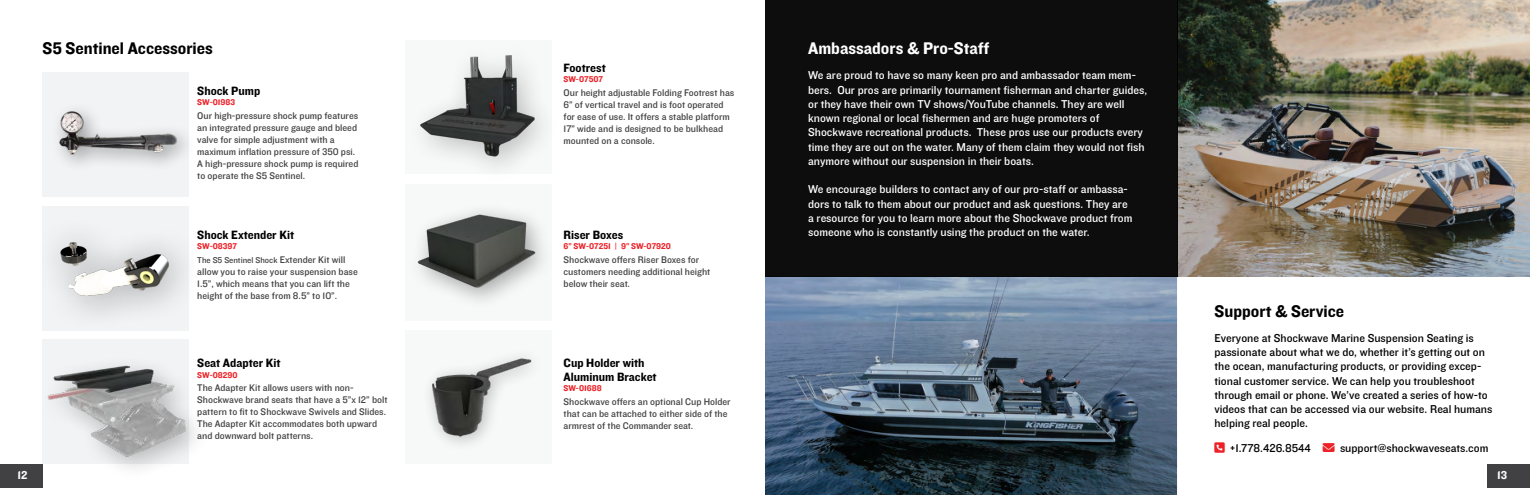
<style>
.page{position:relative;width:1530px;height:495px;background:#fff}
.page>*{position:absolute;margin:0;border:0;box-sizing:border-box;transform-origin:0 0}
.t1{font:17.5px "Knockout HTF51 Middleweight";color:#000}
.t2{font:17.5px "Knockout HTF51 Middleweight";color:#fff}
.t3{font:12.5px/13.8px "Knockout HTF51 Middleweight";color:#000}
.t4{font:11.88px/14.2px "Knockout HTF31 Junior Middlewt";color:#fff}
.t5{font:11.88px/14.2px "Knockout HTF31 Junior Middlewt";color:#000}
.t6{font:11.88px "Knockout HTF51 Middleweight";color:#fff}
.t7{font:10px/12px "Knockout HTF31 Junior Middlewt";color:#414042}
.t8{font:8.75px "Knockout HTF51 Middleweight";color:#ed2127}
.t9{font:8.75px "Knockout HTF31 Junior Middlewt";color:#414042}
.s1{font-size:10px}
.s2{color:#ed2127}
</style>
<div class="page">
<div style="left:405px;top:331px;width:147px;height:133px;background:#f1f3f4"></div>
<div style="left:43px;top:72px;width:146px;height:124px;background:#f1f3f4"></div>
<div style="left:43px;top:206px;width:146px;height:124px;background:#f1f3f4"></div>
<div style="left:43px;top:340px;width:146px;height:124px;background:#f1f3f4"></div>
<div style="left:406px;top:184px;width:146px;height:137px;background:#f1f3f4"></div>
<div style="left:403px;top:38px;width:159px;height:147px;background:#f7f8f8"></div>
<img style="left:420px;top:55px;width:120px;height:106px">
<div style="left:406px;top:201px;width:151px;height:109px;background:#f7f8f8"></div>
<img style="left:417px;top:211px;width:124px;height:82px">
<div style="left:420px;top:347px;width:127px;height:106px;background:#f7f8f8"></div>
<img style="left:430px;top:358px;width:102px;height:82px">
<div style="left:33px;top:215px;width:171px;height:117px;background:#000;opacity:.35"></div>
<img style="left:57px;top:229px;width:117px;height:78px">
<div style="left:49px;top:101px;width:148px;height:74px;background:#000;opacity:.35"></div>
<img style="left:50px;top:108px;width:131px;height:52px">
<div style="left:36px;top:353px;width:175px;height:129px;background:#000;opacity:.25"></div>
<img style="left:46px;top:353px;width:142px;height:104px">
<div style="left:0;top:464px;width:43px;height:23px;background:#414042"></div>
<img style="left:765px;top:277px;width:412px;height:218px">
<img style="left:1177px;top:0;width:353px;height:276px">
<div style="left:765px;top:0;width:412px;height:277px;background:#0d0d0d"></div>
<div style="left:1487px;top:464px;width:43px;height:23px;background:#414042"></div>
<h1 class="t1" style="left:43px;top:39px;width:172px">S5 Sentinel Accessories</h1>
<p class="t3" style="left:197px;top:84px;width:65px">Shock Pump</p>
<p class="t8" style="left:197px;top:98px;width:39px">SW-01983</p>
<p class="t7" style="left:197px;top:110px;width:163px">Our high-pressure shock pump features an integrated pressure gauge and bleed valve for simple adjustment with a maximum inflation pressure of 350 psi.<br>A high-pressure shock pump is required to operate the S5 Sentinel.</p>
<p class="t3" style="left:197px;top:228px;width:98px">Shock Extender Kit</p>
<p class="t8" style="left:197px;top:242px;width:41px">SW-08397</p>
<p class="t9" style="left:197px;top:255px;width:150px">The S5 Sentinel Shock <span class="s1">Extender Kit will</span></p>
<p class="t7" style="left:197px;top:266px;width:162px">allow you to raise your suspension base<br>1.5”, which means that you can lift the height of the base from 8.5” to 10”.</p>
<p class="t6" style="left:17px;top:469px;width:11px">12</p>
<p class="t3" style="left:197px;top:356px;width:85px">Seat Adapter Kit</p>
<p class="t8" style="left:197px;top:370px;width:42px">SW-08290</p>
<p class="t7" style="left:197px;top:382px;width:192px">The Adapter Kit allows users with non-Shockwave brand seats that have a 5”x 12” bolt pattern to fit to Shockwave Swivels and Slides.<br>The Adapter Kit accommodates both upward and downward bolt patterns.</p>
<p class="t3" style="left:564px;top:61px;width:44px">Footrest</p>
<p class="t8" style="left:564px;top:75px;width:41px">SW-07507</p>
<p class="t7" style="left:564px;top:87px;width:172px">Our height adjustable Folding Footrest has 6” of vertical travel and is foot operated for ease of use. It offers a stable platform 17” wide and is designed to be bulkhead mounted on a console.</p>
<p class="t3" style="left:564px;top:228px;width:61px">Riser Boxes</p>
<p class="t8" style="left:564px;top:242px;width:109px">6” SW-07251 | 9” SW-07920</p>
<p class="t7" style="left:564px;top:254px;width:148px">Shockwave offers Riser Boxes for customers needing additional height below their seat.</p>
<p class="t3" style="left:564px;top:356px;width:95px">Cup Holder with<br>Aluminum Bracket</p>
<p class="t8" style="left:564px;top:384px;width:40px">SW-01688</p>
<p class="t7" style="left:564px;top:396px;width:169px">Shockwave offers an optional Cup Holder that can be attached to either side of the armrest of the Commander seat.</p>
<h1 class="t2" style="left:808px;top:39px;width:183px">Ambassadors &amp; Pro-Staff</h1>
<p class="t4" style="left:808px;top:69px;width:341px">We are proud to have so many keen pro and ambassador team mem&shy;bers. Our pros are primarily tournament fisherman and charter guides, or they have their own TV shows/YouTube channels. They are well known regional or local fishermen and are huge promoters of Shockwave recreational products. These pros use our products every time they are out on the water. Many of them claim they would not fish anymore without our suspension in their boats.</p>
<p class="t4" style="left:808px;top:183px;width:326px">We encourage builders to contact any of our pro-staff or ambassa&shy;dors to talk to them about our product and ask questions. They are a resource for you to learn more about the Shockwave product from someone who is constantly using the product on the water.</p>
<h1 class="t1" style="left:1215px;top:302px;width:131px">Support &amp; Service</h1>
<p class="t5" style="left:1215px;top:331px;width:279px">Everyone at Shockwave Marine Suspension Seating is passionate about what we do, whether it’s getting out on the ocean, manufacturing products, or providing excep&shy;tional customer service. We can help you troubleshoot through email or phone. We’ve created a series of how-to videos that can be accessed via our website. Real humans helping real people.</p>
<p class="t5" style="left:1215px;top:441px;width:275px"><span class="s2">★</span> +1.778.426.8544 <span class="s2">✉</span> support@shockwaveseats.com</p>
<p class="t6" style="left:1497px;top:469px;width:12px">13</p>
</div>
